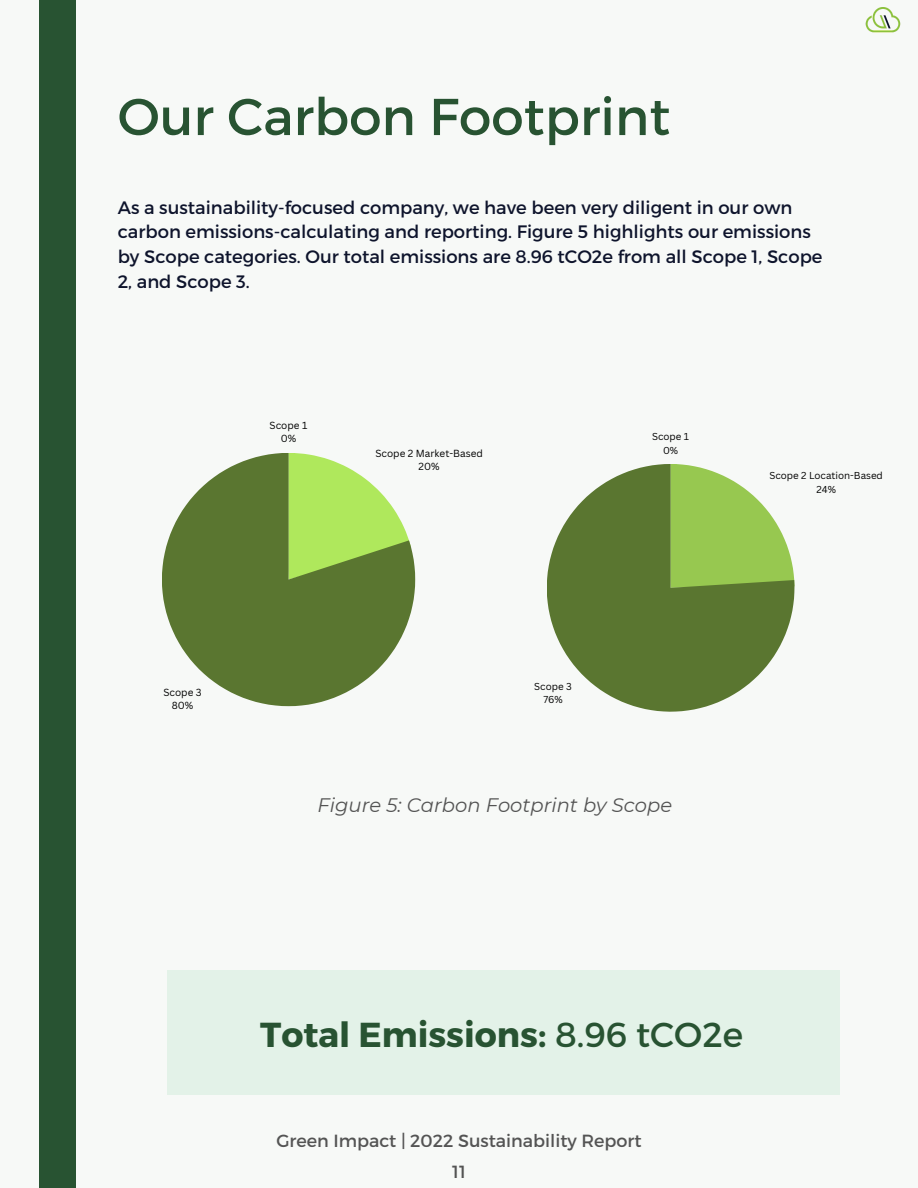
<style>
.page{position:relative;width:918px;height:1188px;background:#f7f9f7}
.page>*{position:absolute;margin:0;border:0;box-sizing:border-box;transform-origin:0 0}
.t1{font:51.75px "Montserrat";color:#285332}
.t2{font:700 34.65px "Montserrat";color:#285332}
.t3{font:italic 19.5px "Montserrat";color:#545454}
.t4{font:18px/24.8px "Montserrat";color:#0e142c}
.t5{font:17.55px/30.8px "Montserrat";color:#545454;text-align:center}
.t6{font:10.05px/13.6px "Canva Sans";color:#000;text-align:center}
.t7{font:9.75px/13.4px "Canva Sans";color:#000;text-align:center}
.s1{font-weight:400}
</style>
<div class="page">
<div style="left:39px;top:0;width:37px;height:1188px;background:#285332"></div>
<img style="left:865px;top:8px;width:36px;height:25px">
<svg style="left:547px;top:464px;width:247px;height:248px;fill:#5a7630"></svg>
<div style="left:167px;top:970px;width:672px;height:125px;background:#e3f2e8"></div>
<svg style="left:162px;top:453px;width:253px;height:253px;fill:#5a7630"></svg>
<h1 class="t1" style="left:118px;top:83px;width:554px">Our Carbon Footprint</h1>
<p class="t4" style="left:118px;top:194px;width:706px">As a sustainability-focused company, we have been very diligent in our own carbon emissions-calculating and reporting. Figure 5 highlights our emissions by Scope categories. Our total emissions are 8.96 tCO2e from all Scope 1, Scope 2, and Scope 3.</p>
<p class="t6" style="left:270px;top:418px;width:39px">Scope 1<br>0%</p>
<p class="t6" style="left:375px;top:446px;width:109px">Scope 2 Market-Based<br>20%</p>
<p class="t7" style="left:652px;top:430px;width:38px">Scope 1<br>0%</p>
<p class="t6" style="left:163px;top:685px;width:40px">Scope 3<br>80%</p>
<p class="t7" style="left:534px;top:679px;width:39px">Scope 3<br>76%</p>
<p class="t3" style="left:318px;top:793px;width:356px">Figure 5: Carbon Footprint by Scope</p>
<p class="t7" style="left:769px;top:469px;width:115px">Scope 2 Location-Based<br>24%</p>
<h2 class="t2" style="left:260px;top:1012px;width:484px">Total Emissions: <span class="s1">8.96 tCO2e</span></h2>
<p class="t5" style="left:276px;top:1124px;width:367px">Green Impact | 2022 Sustainability Report<br>11</p>
</div>
